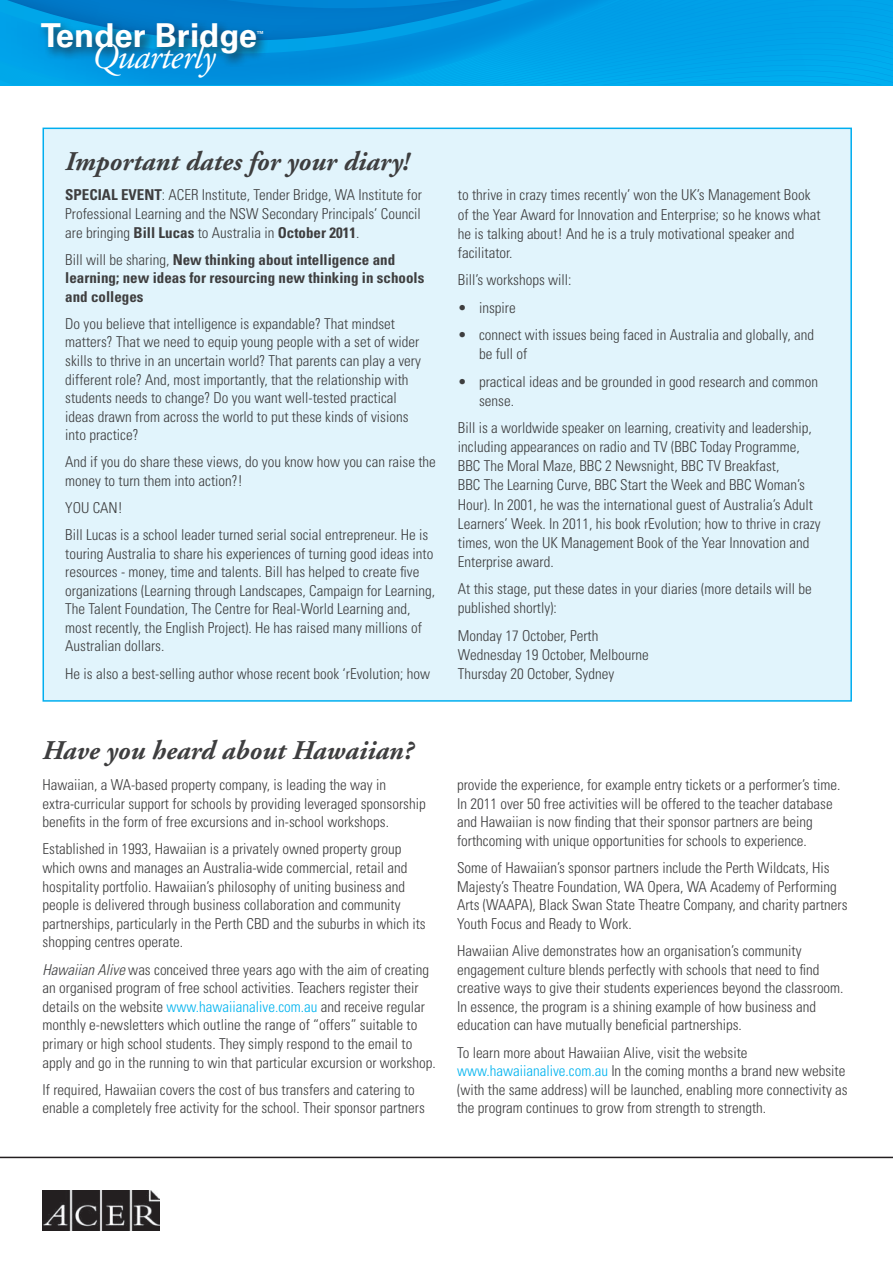
<style>
.page{position:relative;width:893px;height:1263px;background:#fff}
.page>*{position:absolute;margin:0;border:0;box-sizing:border-box;transform-origin:0 0}
.t1{font:italic 36px "Adobe Garamond";letter-spacing:-.025em;color:#fff}
.t2{font:700 32.85px "Univers";color:#fff}
.t3{font:italic 700 27px "Adobe Garamond";color:#3e3e3f}
.t4{font:300 condensed 15px/18.6px "Univers";color:#3e3e3f}
.t5{font:700 condensed 15px/18.6px "Univers";color:#3e3e3f}
.t6{font:700 8.25px "Univers";color:#fff}
.s1{font-weight:700}
.s2{font-weight:300}
.s3{font-style:italic}
.s4{color:#00b3ef}
</style>
<div class="page">
<hr style="left:0;top:1157px;width:893px;height:1px;background:#231f20">
<img style="left:43px;top:1191px;width:116px;height:39px">
<svg style="left:0;top:85px;width:597px;height:1px"></svg>
<svg style="left:0;top:0;width:893px;height:85px;background:#0098e1"></svg>
<div style="left:37px;top:19px;width:232px;height:48px;background:#231f20;opacity:.75"></div>
<div style="left:43px;top:128px;width:808px;height:573px;background:#e1f4fc"></div>
<h2 class="t2" style="left:41px;top:17px;width:218px">Tender Bridge</h2>
<p class="t6" style="left:256px;top:29px;width:10px">™</p>
<h1 class="t1" style="left:92px;top:37px;width:125px">Quarterly</h1>
<h3 class="t3" style="left:65px;top:146px;width:346px">Important dates for your diary!</h3>
<p class="t4" style="left:65px;top:186px;width:358px;text-align:justify"><span class="s1">SPECIAL EVENT</span>: ACER Institute, Tender Bridge, WA Institute for Professional Learning and the NSW Secondary Principals’ Council are bringing <span class="s1">Bill Lucas</span> to Australia in <span class="s1">October 2011</span>.</p>
<p class="t5" style="left:65px;top:250px;width:361px"><span class="s2">Bill will be sharing,</span> New thinking about intelligence and learning; new ideas for resourcing new thinking in schools and colleges</p>
<p class="t4" style="left:65px;top:314px;width:357px">Do you believe that intelligence is expandable? That mindset matters? That we need to equip young people with a set of wider skills to thrive in an uncertain world? That parents can play a very different role? And, most importantly, that the relationship with students needs to change? Do you want well-tested practical ideas drawn from across the world to put these kinds of visions into practice?</p>
<p class="t4" style="left:65px;top:453px;width:372px">And if you do share these views, do you know how you can raise the money to turn them into action?!</p>
<p class="t4" style="left:65px;top:494px;width:364px;line-height:27px">YOU CAN!<br>Bill Lucas is a school leader turned serial social entrepreneur. He is</p>
<p class="t4" style="left:65px;top:544px;width:371px">touring Australia to share his experiences of turning good ideas into resources - money, time and talents. Bill has helped to create five organizations (Learning through Landscapes, Campaign for Learning, The Talent Foundation, The Centre for Real-World Learning and, most recently, the English Project). He has raised many millions of Australian dollars.</p>
<p class="t4" style="left:65px;top:664px;width:366px">He is also a best-selling author whose recent book ‘rEvolution; how</p>
<p class="t4" style="left:458px;top:186px;width:364px;line-height:19px">to thrive in crazy times recently’ won the UK’s Management Book of the Year Award for Innovation and Enterprise; so he knows what he is talking about! And he is a truly motivational speaker and facilitator.</p>
<p class="t4" style="left:458px;top:271px;width:115px">Bill’s workshops will:</p>
<p class="t4" style="left:458px;top:298px;width:59px">• inspire</p>
<p class="t4" style="left:479px;top:325px;width:336px;line-height:19px;text-indent:-21px">• connect with issues being faced in Australia and globally, and be full of</p>
<p class="t4" style="left:479px;top:372px;width:340px;line-height:19px;text-indent:-21px">• practical ideas and be grounded in good research and common sense.</p>
<p class="t4" style="left:458px;top:419px;width:364px;line-height:19px">Bill is a worldwide speaker on learning, creativity and leadership, including appearances on radio and TV (BBC Today Programme, BBC The Moral Maze, BBC 2 Newsnight, BBC TV Breakfast,<br>BBC The Learning Curve, BBC Start the Week and BBC Woman’s Hour). In 2001, he was the international guest of Australia’s Adult Learners’ Week. In 2011, his book rEvolution; how to thrive in crazy times, won the UK Management Book of the Year Innovation and Enterprise award.</p>
<p class="t4" style="left:458px;top:579px;width:355px;line-height:19px">At this stage, put these dates in your diaries (more details will be published shortly):</p>
<p class="t4" style="left:458px;top:626px;width:193px;line-height:19px">Monday 17 October, Perth<br>Wednesday 19 October, Melbourne<br>Thursday 20 October, Sydney</p>
<h3 class="t3" style="left:43px;top:736px;width:372px">Have you heard about Hawaiian?</h3>
<p class="t4" style="left:43px;top:775px;width:385px">Hawaiian, a WA-based property company, is leading the way in extra-curricular support for schools by providing leveraged sponsorship benefits in the form of free excursions and in-school workshops.</p>
<p class="t4" style="left:43px;top:840px;width:385px">Established in 1993, Hawaiian is a privately owned property group which owns and manages an Australia-wide commercial, retail and hospitality portfolio. Hawaiian’s philosophy of uniting business and people is delivered through business collaboration and community partnerships, particularly in the Perth CBD and the suburbs in which its shopping centres operate.</p>
<p class="t4" style="left:43px;top:960px;width:395px"><span class="s3">Hawaiian Alive</span> was conceived three years ago with the aim of creating an organised program of free school activities. Teachers register their details on the website <span class="s4">www.hawaiianalive.com.au</span> and receive regular monthly e-newsletters which outline the range of “offers” suitable to primary or high school students. They simply respond to the email to apply and go in the running to win that particular excursion or workshop.</p>
<p class="t4" style="left:43px;top:1080px;width:384px">If required, Hawaiian covers the cost of bus transfers and catering to enable a completely free activity for the school. Their sponsor partners</p>
<p class="t4" style="left:457px;top:775px;width:385px">provide the experience, for example entry tickets or a performer’s time.<br>In 2011 over 50 free activities will be offered to the teacher database and Hawaiian is now finding that their sponsor partners are being forthcoming with unique opportunities for schools to experience.</p>
<p class="t4" style="left:457px;top:858px;width:392px">Some of Hawaiian’s sponsor partners include the Perth Wildcats, His Majesty’s Theatre Foundation, WA Opera, WA Academy of Performing Arts (WAAPA), Black Swan State Theatre Company, and charity partners Youth Focus and Ready to Work.</p>
<p class="t4" style="left:457px;top:941px;width:388px">Hawaiian Alive demonstrates how an organisation’s community engagement culture blends perfectly with schools that need to find creative ways to give their students experiences beyond the classroom.<br>In essence, the program is a shining example of how business and education can have mutually beneficial partnerships.</p>
<p class="t4" style="left:457px;top:1043px;width:392px">To learn more about Hawaiian Alive, visit the website <span class="s4">www.hawaiianalive.com.au</span> In the coming months a brand new website (with the same address) will be launched, enabling more connectivity as the program continues to grow from strength to strength.</p>
</div>
